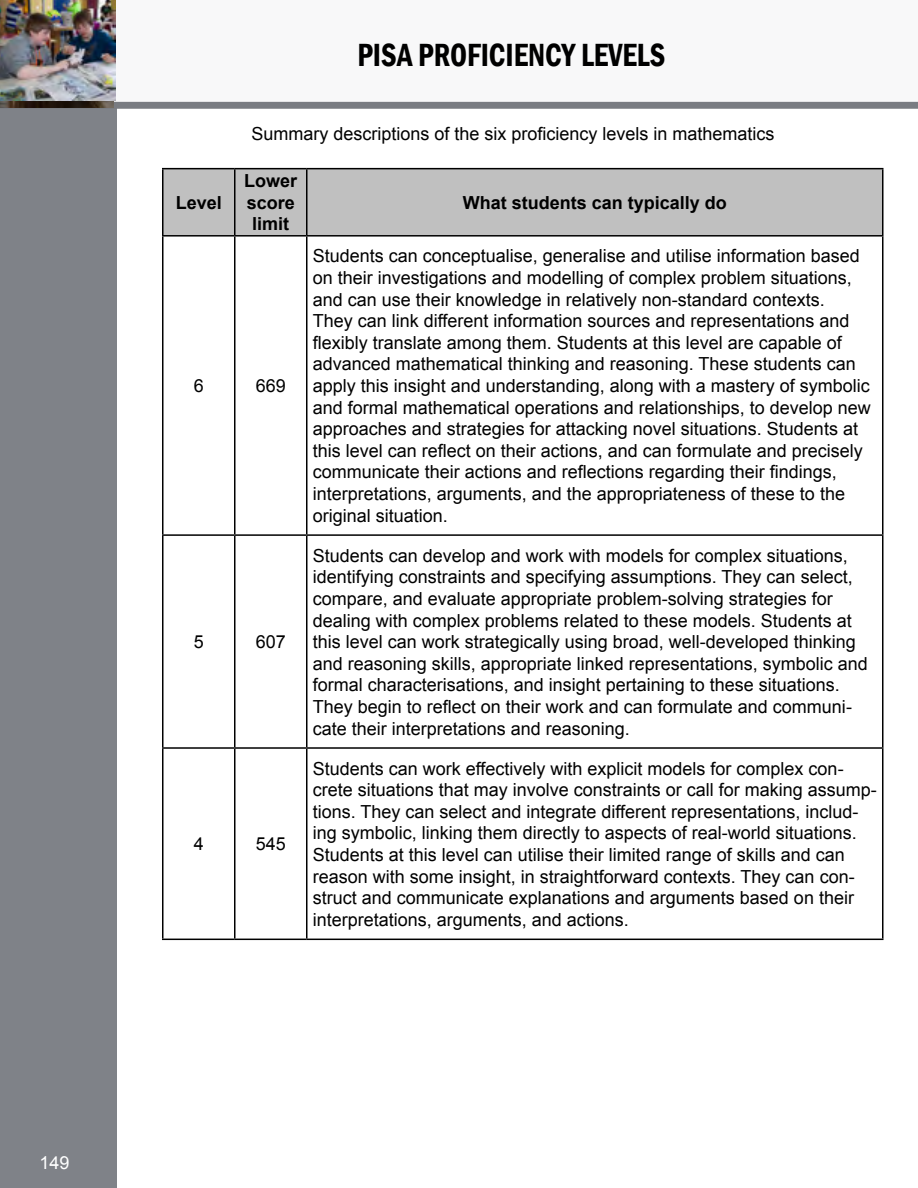
<style>
.page{position:relative;width:918px;height:1188px;background:#fff}
.page>*{position:absolute;margin:0;border:0;box-sizing:border-box;transform-origin:0 0}
.t1{font:600 condensed 33px "Franklin Gothic";color:#000;scale:.92 1}
.t2{font:18px/21.6px "Arial";color:#000}
.t3{font:700 18px/21.6px "Arial";color:#000;text-align:center}
.t4{font:18px "Arial";color:#fff}
</style>
<div class="page">
<div style="left:0;top:108px;width:117px;height:1080px;background:#797c82"></div>
<svg style="left:117px;top:108px;width:801px;height:1px"></svg>
<div style="left:0;top:0;width:918px;height:108px;background:#f8f8f9"></div>
<div style="left:164px;top:169px;width:718px;height:66px;background:#c0c0c0"></div>
<hr style="left:162px;top:168px;width:73px;height:1px;background:#000">
<hr style="left:162px;top:169px;width:2px;height:66px;background:#000">
<hr style="left:235px;top:168px;width:72px;height:1px;background:#000">
<hr style="left:234px;top:169px;width:2px;height:66px;background:#000">
<hr style="left:307px;top:168px;width:577px;height:1px;background:#000">
<hr style="left:306px;top:169px;width:2px;height:66px;background:#000">
<hr style="left:882px;top:169px;width:2px;height:66px;background:#000">
<hr style="left:162px;top:235px;width:73px;height:2px;background:#000">
<hr style="left:162px;top:237px;width:2px;height:297px;background:#000">
<hr style="left:235px;top:235px;width:72px;height:2px;background:#000">
<hr style="left:234px;top:237px;width:2px;height:297px;background:#000">
<hr style="left:307px;top:235px;width:577px;height:2px;background:#000">
<hr style="left:306px;top:237px;width:2px;height:297px;background:#000">
<hr style="left:882px;top:237px;width:2px;height:297px;background:#000">
<hr style="left:162px;top:534px;width:73px;height:2px;background:#000">
<hr style="left:162px;top:536px;width:2px;height:211px;background:#000">
<hr style="left:235px;top:534px;width:72px;height:2px;background:#000">
<hr style="left:234px;top:536px;width:2px;height:211px;background:#000">
<hr style="left:307px;top:534px;width:577px;height:2px;background:#000">
<hr style="left:306px;top:536px;width:2px;height:211px;background:#000">
<hr style="left:882px;top:536px;width:2px;height:211px;background:#000">
<hr style="left:162px;top:747px;width:73px;height:2px;background:#000">
<hr style="left:162px;top:749px;width:2px;height:190px;background:#000">
<hr style="left:235px;top:747px;width:72px;height:2px;background:#000">
<hr style="left:234px;top:749px;width:2px;height:190px;background:#000">
<hr style="left:307px;top:747px;width:577px;height:2px;background:#000">
<hr style="left:306px;top:749px;width:2px;height:190px;background:#000">
<hr style="left:882px;top:749px;width:2px;height:190px;background:#000">
<hr style="left:162px;top:939px;width:73px;height:1px;background:#000">
<hr style="left:235px;top:939px;width:72px;height:1px;background:#000">
<hr style="left:307px;top:939px;width:577px;height:1px;background:#000">
<img style="left:0;top:101px;width:113px;height:7px">
<img style="left:0;top:0;width:115px;height:101px">
<p class="t4" style="left:39px;top:1150px;width:32px">149</p>
<h1 class="t1" style="left:357px;top:32px;width:319px">PISA PROFICIENCY LEVELS</h1>
<p class="t3" style="left:176px;top:192px;width:48px">Level</p>
<p class="t2" style="left:251px;top:123px;width:525px">Summary descriptions of the six proficiency levels in mathematics</p>
<p class="t3" style="left:244px;top:171px;width:55px">Lower score limit</p>
<p class="t3" style="left:463px;top:192px;width:266px">What students can typically do</p>
<p class="t2" style="left:194px;top:375px;width:12px">6</p>
<p class="t2" style="left:256px;top:375px;width:32px">669</p>
<p class="t2" style="left:194px;top:631px;width:12px">5</p>
<p class="t2" style="left:256px;top:631px;width:32px">607</p>
<p class="t2" style="left:194px;top:833px;width:12px">4</p>
<p class="t2" style="left:256px;top:833px;width:32px">545</p>
<p class="t2" style="left:313px;top:245px;width:560px">Students can conceptualise, generalise and utilise information based on their investigations and modelling of complex problem situations, and can use their knowledge in relatively non-standard contexts.<br>They can link different information sources and representations and flexibly translate among them. Students at this level are capable of advanced mathematical thinking and reasoning. These students can apply this insight and understanding, along with a mastery of symbolic and formal mathematical operations and relationships, to develop new approaches and strategies for attacking novel situations. Students at this level can reflect on their actions, and can formulate and precisely communicate their actions and reflections regarding their findings, interpretations, arguments, and the appropriateness of these to the original situation.</p>
<p class="t2" style="left:313px;top:545px;width:557px">Students can develop and work with models for complex situations, identifying constraints and specifying assumptions. They can select, compare, and evaluate appropriate problem-solving strategies for dealing with complex problems related to these models. Students at this level can work strategically using broad, well-developed thinking and reasoning skills, appropriate linked representations, symbolic and formal characterisations, and insight pertaining to these situations.<br>They begin to reflect on their work and can formulate and communi&shy;cate their interpretations and reasoning.</p>
<p class="t2" style="left:313px;top:758px;width:565px">Students can work effectively with explicit models for complex con&shy;crete situations that may involve constraints or call for making assump&shy;tions. They can select and integrate different representations, includ&shy;ing symbolic, linking them directly to aspects of real-world situations.<br>Students at this level can utilise their limited range of skills and can reason with some insight, in straightforward contexts. They can con&shy;struct and communicate explanations and arguments based on their interpretations, arguments, and actions.</p>
</div>
